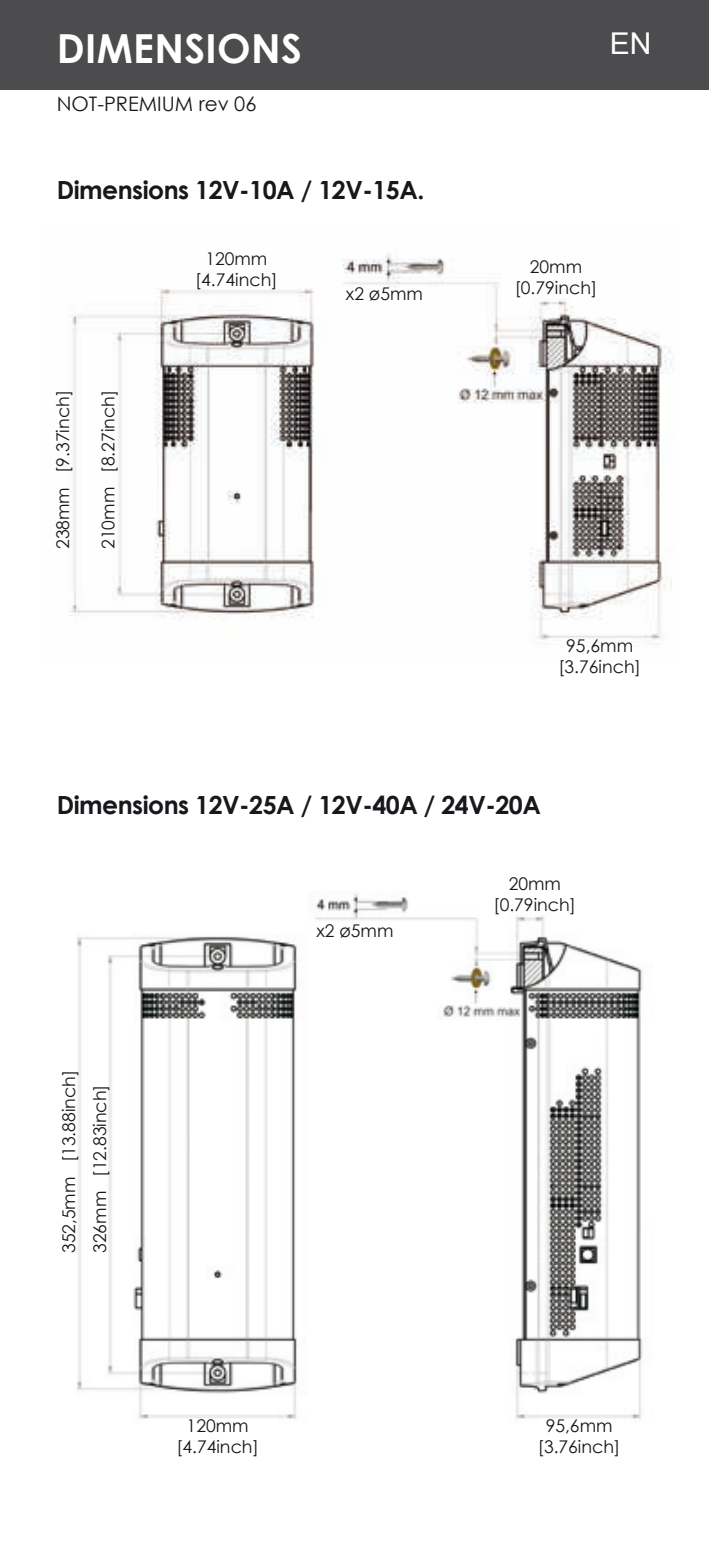
<style>
.page{position:relative;width:709px;height:1560px;background:#fff}
.page>*{position:absolute;margin:0;border:0;box-sizing:border-box;transform-origin:0 0}
.t1{font:700 40px "Century Gothic";letter-spacing:.01em;color:#fff}
.t2{font:30px "Arial";color:#fff}
.t3{font:700 25px "Century Gothic";letter-spacing:-.02em;color:#1a171c}
.t4{font:20px "Century Gothic";color:#1a171c}
.t5{font:17.5px/21px "Century Gothic";color:#1a171c;text-align:center}
</style>
<div class="page">
<div style="left:0;top:0;width:709px;height:90px;background:#4c4c4e"></div>
<img style="left:70px;top:253px;width:604px;height:392px">
<img style="left:76px;top:893px;width:567px;height:527px">
<h1 class="t1" style="left:57px;top:33px;width:247px">DIMENSIONS</h1>
<h2 class="t2" style="left:610px;top:26px;width:43px">EN</h2>
<p class="t4" style="left:57px;top:96px;width:201px">NOT-PREMIUM rev 06</p>
<h3 class="t3" style="left:57px;top:180px;width:369px">Dimensions 12V-10A / 12V-15A.</h3>
<p class="t5" style="left:52px;top:549px;width:160px;rotate:-90deg">238mm [9.37inch]</p>
<p class="t5" style="left:97px;top:549px;width:160px;rotate:-90deg">210mm [8.27inch]</p>
<p class="t5" style="left:195px;top:249px;width:84px">120mm [4.74inch]</p>
<p class="t5" style="left:346px;top:285px;width:78px">x2 ø5mm</p>
<p class="t5" style="left:515px;top:257px;width:84px">20mm [0.79inch]</p>
<p class="t5" style="left:558px;top:636px;width:84px">95,6mm [3.76inch]</p>
<h3 class="t3" style="left:57px;top:795px;width:486px">Dimensions 12V-25A / 12V-40A / 24V-20A</h3>
<p class="t5" style="left:53px;top:1252px;width:185px;line-height:31px;text-align:left;rotate:-90deg">352,5mm [13.88inch]<br>326mm [12.83inch]</p>
<p class="t5" style="left:316px;top:921px;width:78px">x2 ø5mm</p>
<p class="t5" style="left:493px;top:874px;width:84px">20mm [0.79inch]</p>
<p class="t5" style="left:176px;top:1415px;width:84px">120mm [4.74inch]</p>
<p class="t5" style="left:538px;top:1416px;width:84px">95,6mm [3.76inch]</p>
</div>
